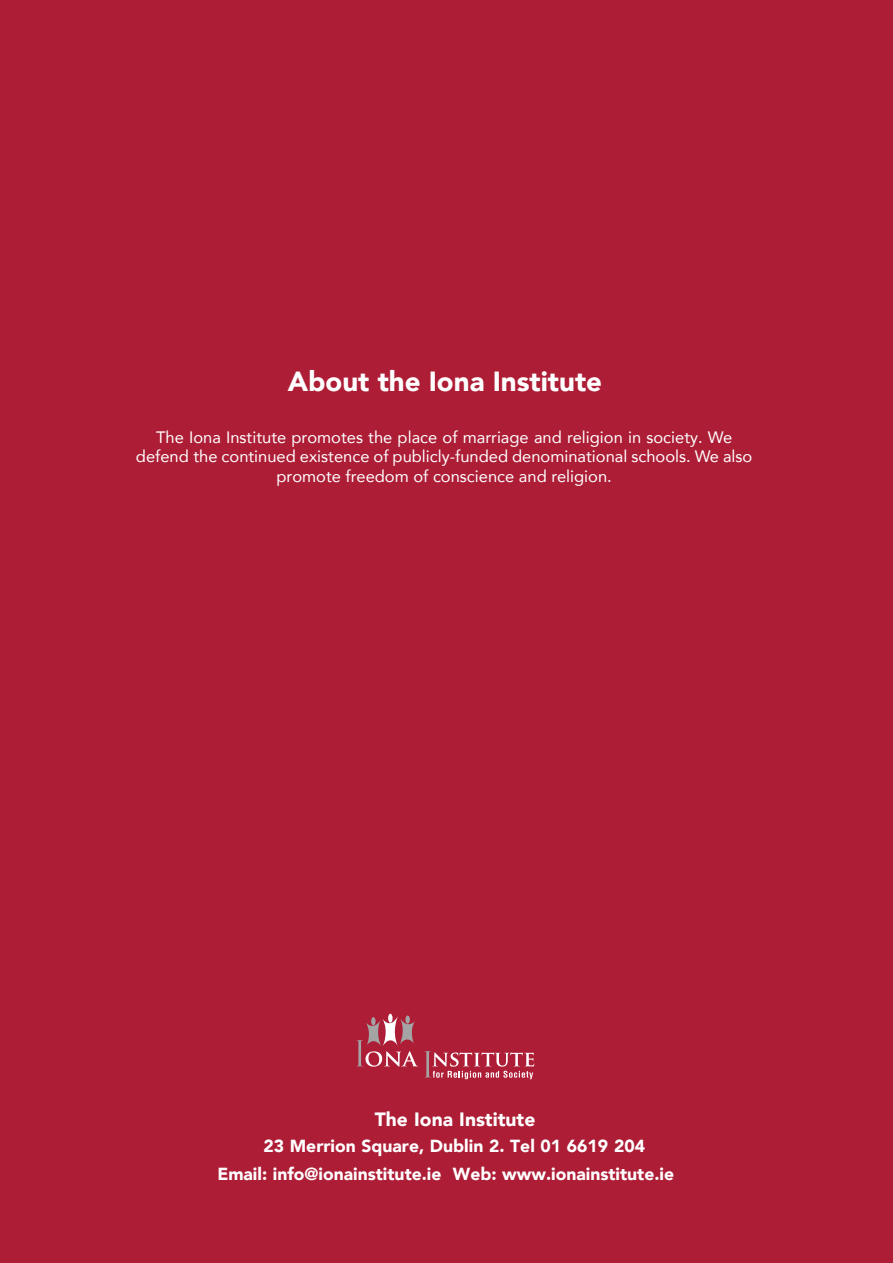
<style>
.page{position:relative;width:893px;height:1263px;background:#ad1d36}
.page>*{position:absolute;margin:0;border:0;box-sizing:border-box;transform-origin:0 0}
.t1{font:900 27.6px "Avenir";color:#fff}
.t2{font:900 19.2px "Avenir";color:#fff}
.t3{font:900 17.4px/28.5px "Avenir";color:#fff}
.t4{font:16.5px/19.8px "Avenir";color:#fff;text-align:center}
</style>
<div class="page">
<svg style="left:424px;top:1051px;width:110px;height:28px"></svg>
<div style="left:388px;top:1014px;width:5px;height:9px;background:#fff;border-radius:50%"></div>
<svg style="left:357px;top:1016px;width:61px;height:50px"></svg>
<h1 class="t1" style="left:288px;top:358px;width:316px">About the Iona Institute</h1>
<p class="t4" style="left:136px;top:426px;width:618px">The Iona Institute promotes the place of marriage and religion in society. We defend the continued existence of publicly-funded denominational schools. We also promote freedom of conscience and religion.</p>
<p class="t2" style="left:375px;top:1103px;width:162px">The Iona Institute</p>
<p class="t3" style="left:217px;top:1131px;width:458px;text-indent:46px">23 Merrion Square, Dublin 2. Tel 01 6619 204<br>Email: info@ionainstitute.ie Web: www.ionainstitute.ie</p>
</div>
